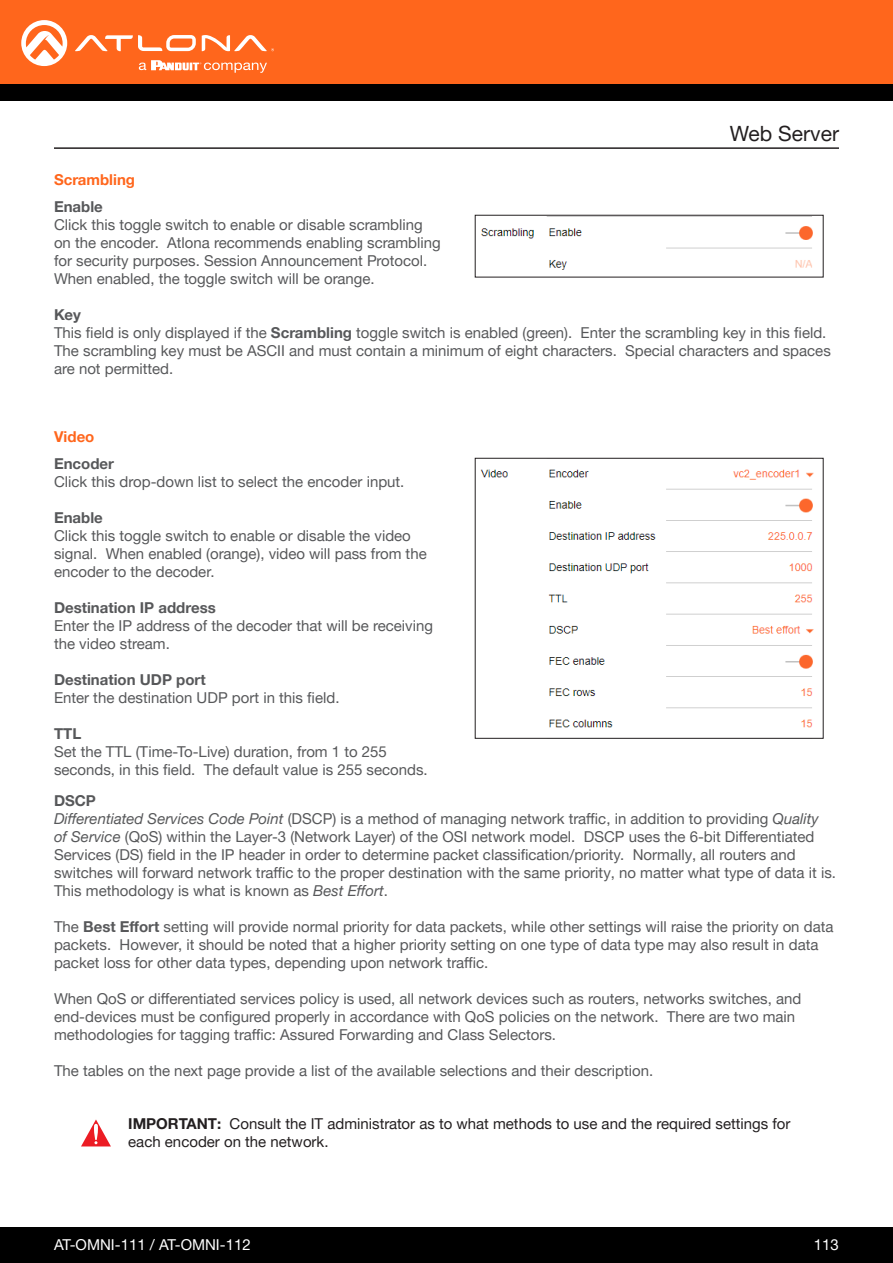
<style>
.page{position:relative;width:893px;height:1263px;background:#fff}
.page>*{position:absolute;margin:0;border:0;box-sizing:border-box;transform-origin:0 0}
.Non_TOC_Section_Head{font:21px "Helvetica Neue LTW1 G";color:#231f20}
.General_Text{font:15px/18px "Helvetica Neue LTW1 G";color:#57585a}
.General_Text-2{font:15px/18px "Helvetica Neue LTW1 G";color:#231f20}
.General_Text-3{font:700 15px "Helvetica Neue LTW1 G";color:#57585a}
.t1{font:15px "Helvetica Neue LTW1 G";color:#fff}
.General_Text-4{font:700 15px "Helvetica Neue LTW1 G";color:#ff661c}
.s1{font-weight:700}
.s2{font-style:italic}
</style>
<div class="page">
<div style="left:0;top:1227px;width:893px;height:36px;background:#000"></div>
<div style="left:0;top:0;width:893px;height:84px;background:#ff661c"></div>
<div style="left:0;top:84px;width:893px;height:16px;background:#000"></div>
<svg style="left:75px;top:35px;width:121px;height:16px"></svg>
<svg style="left:202px;top:35px;width:72px;height:16px"></svg>
<svg style="left:21px;top:20px;width:46px;height:46px"></svg>
<svg style="left:139px;top:60px;width:128px;height:13px"></svg>
<hr style="left:54px;top:147px;width:785px;height:2px;background:#231f20">
<img style="left:481px;top:226px;width:332px;height:44px">
<div style="left:475px;top:215px;width:349px;height:62px;border:1px solid #231f20"></div>
<img style="left:480px;top:469px;width:334px;height:259px">
<div style="left:475px;top:458px;width:349px;height:281px;border:1px solid #231f20"></div>
<svg style="left:81px;top:1119px;width:30px;height:27px"></svg>
<p class="General_Text-4" style="left:54px;top:170px;width:83px">Scrambling</p>
<p class="General_Text-3" style="left:54px;top:197px;width:50px">Enable</p>
<p class="General_Text" style="left:54px;top:216px;width:388px">Click this toggle switch to enable or disable scrambling on the encoder. Atlona recommends enabling scrambling for security purposes. Session Announcement Protocol.<br>When enabled, the toggle switch will be orange.</p>
<p class="Non_TOC_Section_Head" style="left:730px;top:120px;width:111px">Web Server</p>
<p class="General_Text-3" style="left:54px;top:305px;width:28px">Key</p>
<p class="General_Text" style="left:54px;top:324px;width:778px">This field is only displayed if the <span class="s1">Scrambling</span> toggle switch is enabled (green). Enter the scrambling key in this field.<br>The scrambling key must be ASCII and must contain a minimum of eight characters. Special characters and spaces are not permitted.</p>
<p class="General_Text-4" style="left:54px;top:427px;width:42px">Video</p>
<p class="General_Text-3" style="left:54px;top:454px;width:61px">Encoder</p>
<p class="General_Text" style="left:54px;top:472px;width:352px">Click this drop-down list to select the encoder input.</p>
<p class="General_Text-3" style="left:54px;top:508px;width:50px">Enable</p>
<p class="General_Text" style="left:54px;top:526px;width:374px">Click this toggle switch to enable or disable the video signal. When enabled (orange), video will pass from the encoder to the decoder.</p>
<p class="General_Text-3" style="left:54px;top:598px;width:163px">Destination IP address</p>
<p class="General_Text" style="left:54px;top:616px;width:381px">Enter the IP address of the decoder that will be receiving the video stream.</p>
<p class="General_Text-3" style="left:54px;top:670px;width:153px">Destination UDP port</p>
<p class="General_Text" style="left:54px;top:688px;width:287px">Enter the destination UDP port in this field.</p>
<p class="General_Text-3" style="left:54px;top:724px;width:29px">TTL</p>
<p class="General_Text" style="left:54px;top:742px;width:375px">Set the TTL (Time-To-Live) duration, from 1 to 255 seconds, in this field. The default value is 255 seconds.</p>
<p class="General_Text-3" style="left:54px;top:791px;width:43px">DSCP</p>
<p class="General_Text" style="left:54px;top:810px;width:783px"><span class="s2">Differentiated Services Code Point</span> (DSCP) is a method of managing network traffic, in addition to providing <span class="s2">Quality<br>of Service</span> (QoS) within the Layer-3 (Network Layer) of the OSI network model. DSCP uses the 6-bit Differentiated Services (DS) field in the IP header in order to determine packet classification/priority. Normally, all routers and switches will forward network traffic to the proper destination with the same priority, no matter what type of data it is.<br>This methodology is what is known as <span class="s2">Best Effort</span>.</p>
<p class="General_Text" style="left:54px;top:918px;width:781px">The <span class="s1">Best Effort</span> setting will provide normal priority for data packets, while other settings will raise the priority on data packets. However, it should be noted that a higher priority setting on one type of data type may also result in data packet loss for other data types, depending upon network traffic.</p>
<p class="General_Text" style="left:54px;top:990px;width:749px">When QoS or differentiated services policy is used, all network devices such as routers, networks switches, and end-devices must be configured properly in accordance with QoS policies on the network. There are two main methodologies for tagging traffic: Assured Forwarding and Class Selectors.</p>
<p class="General_Text" style="left:54px;top:1062px;width:601px">The tables on the next page provide a list of the available selections and their description.</p>
<p class="General_Text-2" style="left:128px;top:1115px;width:664px"><span class="s1">IMPORTANT:</span> Consult the IT administrator as to what methods to use and the required settings for each encoder on the network.</p>
<p class="t1" style="left:54px;top:1235px;width:198px">AT-OMNI-111 / AT-OMNI-112</p>
<p class="t1" style="left:814px;top:1235px;width:27px">113</p>
</div>
